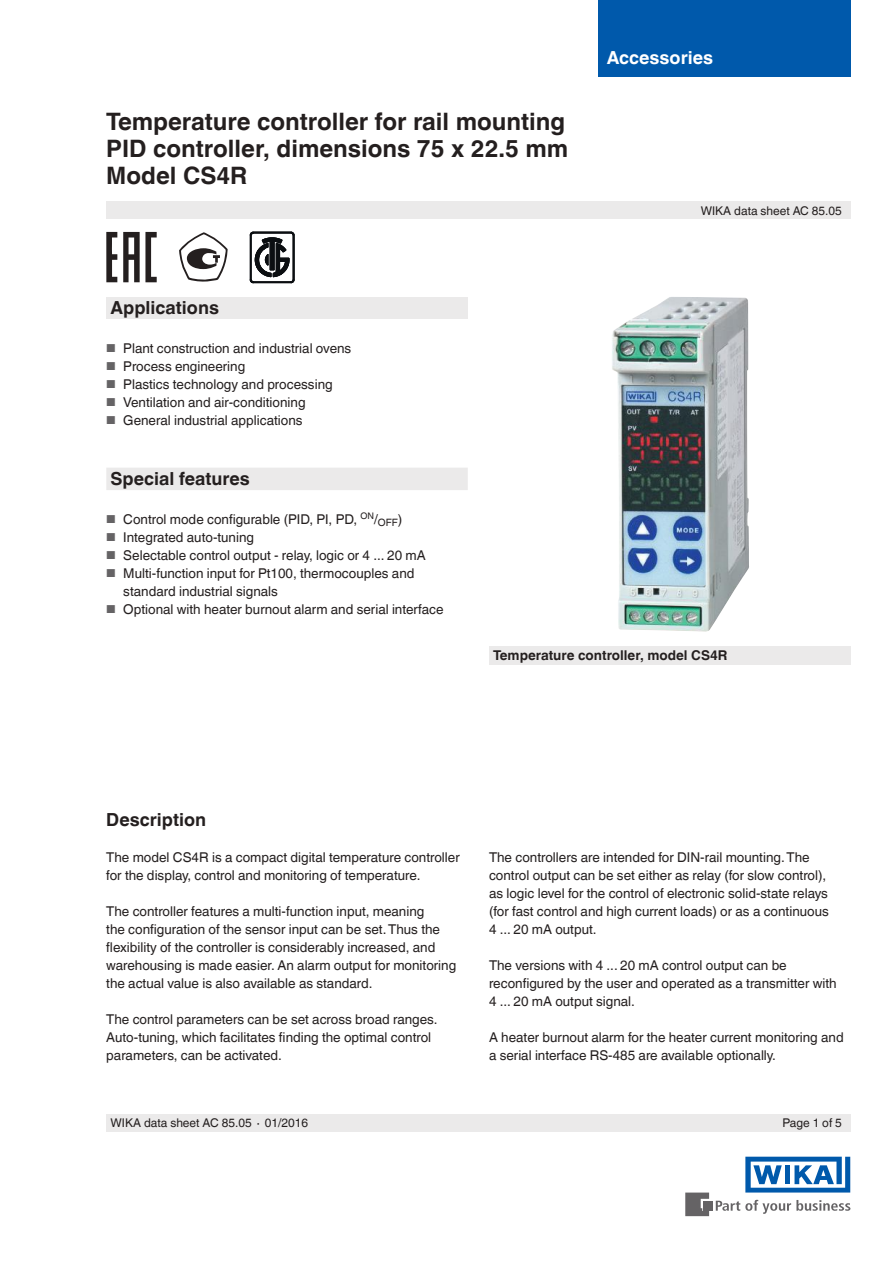
<style>
.page{position:relative;width:893px;height:1263px;background:#fff}
.page>*{position:absolute;margin:0;border:0;box-sizing:border-box;transform-origin:0 0}
.t1{font:700 24px/27px "Helvetica World";color:#241f1f}
.t2{font:700 18px "Helvetica World";color:#241f1f}
.t3{font:700 18px "Helvetica World";color:#fff}
.t4{font:13.5px/18px "Helvetica World";color:#241f1f}
.t5{font:700 13.5px "Helvetica World";color:#241f1f}
.t6{font:12px "Helvetica World";color:#241f1f}
.s1{font-size:11.55px;color:#656365}
</style>
<div class="page">
<div style="left:106px;top:298px;width:362px;height:21px;background:#ebeaea"></div>
<svg style="left:716px;top:1200px;width:134px;height:14px"></svg>
<div style="left:703px;top:1201px;width:9px;height:9px;background:#656365"></div>
<svg style="left:685px;top:1192px;width:24px;height:24px"></svg>
<svg style="left:745px;top:1157px;width:105px;height:35px"></svg>
<div style="left:106px;top:202px;width:744px;height:17px;background:#ebeaea"></div>
<div style="left:106px;top:1114px;width:744px;height:17px;background:#ebeaea"></div>
<div style="left:598px;top:0;width:252px;height:77px;background:#0059ab"></div>
<div style="left:489px;top:646px;width:361px;height:18px;background:#ebeaea"></div>
<div style="left:106px;top:468px;width:362px;height:22px;background:#ebeaea"></div>
<img style="left:612px;top:297px;width:137px;height:334px">
<svg style="left:179px;top:232px;width:49px;height:50px"></svg>
<svg style="left:106px;top:232px;width:11px;height:50px"></svg>
<svg style="left:123px;top:232px;width:34px;height:50px"></svg>
<svg style="left:250px;top:232px;width:44px;height:51px"></svg>
<h1 class="t1" style="left:106px;top:108px;width:463px">Temperature controller for rail mounting<br>PID controller, dimensions 75 x 22.5 mm<br>Model CS4R</h1>
<h2 class="t2" style="left:111px;top:297px;width:110px">Applications</h2>
<p class="t4" style="left:106px;top:339px;width:247px"><span class="s1">■</span> Plant construction and industrial ovens</p>
<p class="t4" style="left:106px;top:357px;width:140px"><span class="s1">■</span> Process engineering</p>
<p class="t4" style="left:106px;top:375px;width:228px"><span class="s1">■</span> Plastics technology and processing</p>
<p class="t4" style="left:106px;top:393px;width:201px"><span class="s1">■</span> Ventilation and air-conditioning</p>
<p class="t4" style="left:106px;top:411px;width:198px"><span class="s1">■</span> General industrial applications</p>
<h2 class="t2" style="left:111px;top:468px;width:141px">Special features</h2>
<p class="t4" style="left:106px;top:510px;width:297px"><span class="s1">■</span> Control mode configurable (PID, PI, PD, <sup>ON</sup>/<sub>OFF</sub>)</p>
<p class="t4" style="left:106px;top:528px;width:149px"><span class="s1">■</span> Integrated auto-tuning</p>
<p class="t4" style="left:106px;top:546px;width:321px"><span class="s1">■</span> Selectable control output - relay, logic or 4 ... 20 mA</p>
<p class="t4" style="left:123px;top:564px;width:293px;text-indent:-17px"><span class="s1">■</span> Multi-function input for Pt100, thermocouples and standard industrial signals</p>
<p class="t4" style="left:106px;top:600px;width:339px"><span class="s1">■</span> Optional with heater burnout alarm and serial interface</p>
<h2 class="t3" style="left:607px;top:47px;width:108px">Accessories</h2>
<p class="t6" style="left:701px;top:204px;width:143px">WIKA data sheet AC 85.05</p>
<p class="t5" style="left:493px;top:648px;width:236px">Temperature controller, model CS4R</p>
<h2 class="t2" style="left:106px;top:809px;width:101px">Description</h2>
<p class="t4" style="left:106px;top:848px;width:355px">The model CS4R is a compact digital temperature controller for the display, control and monitoring of temperature.</p>
<p class="t4" style="left:106px;top:902px;width:351px">The controller features a multi-function input, meaning<br>the configuration of the sensor input can be set. Thus the flexibility of the controller is considerably increased, and warehousing is made easier. An alarm output for monitoring the actual value is also available as standard.</p>
<p class="t4" style="left:106px;top:1010px;width:333px">The control parameters can be set across broad ranges.<br>Auto-tuning, which facilitates finding the optimal control parameters, can be activated.</p>
<p class="t4" style="left:489px;top:849px;width:341px">The controllers are intended for DIN-rail mounting. The control output can be set either as relay (for slow control), as logic level for the control of electronic solid-state relays (for fast control and high current loads) or as a continuous 4 ... 20 mA output.</p>
<p class="t4" style="left:489px;top:957px;width:349px">The versions with 4 ... 20 mA control output can be reconfigured by the user and operated as a transmitter with<br>4 ... 20 mA output signal.</p>
<p class="t4" style="left:489px;top:1029px;width:356px">A heater burnout alarm for the heater current monitoring and a serial interface RS-485 are available optionally.</p>
<p class="t6" style="left:111px;top:1116px;width:199px">WIKA data sheet AC 85.05 ∙ 01/2016</p>
<p class="t6" style="left:782px;top:1116px;width:61px">Page 1 of 5</p>
</div>
